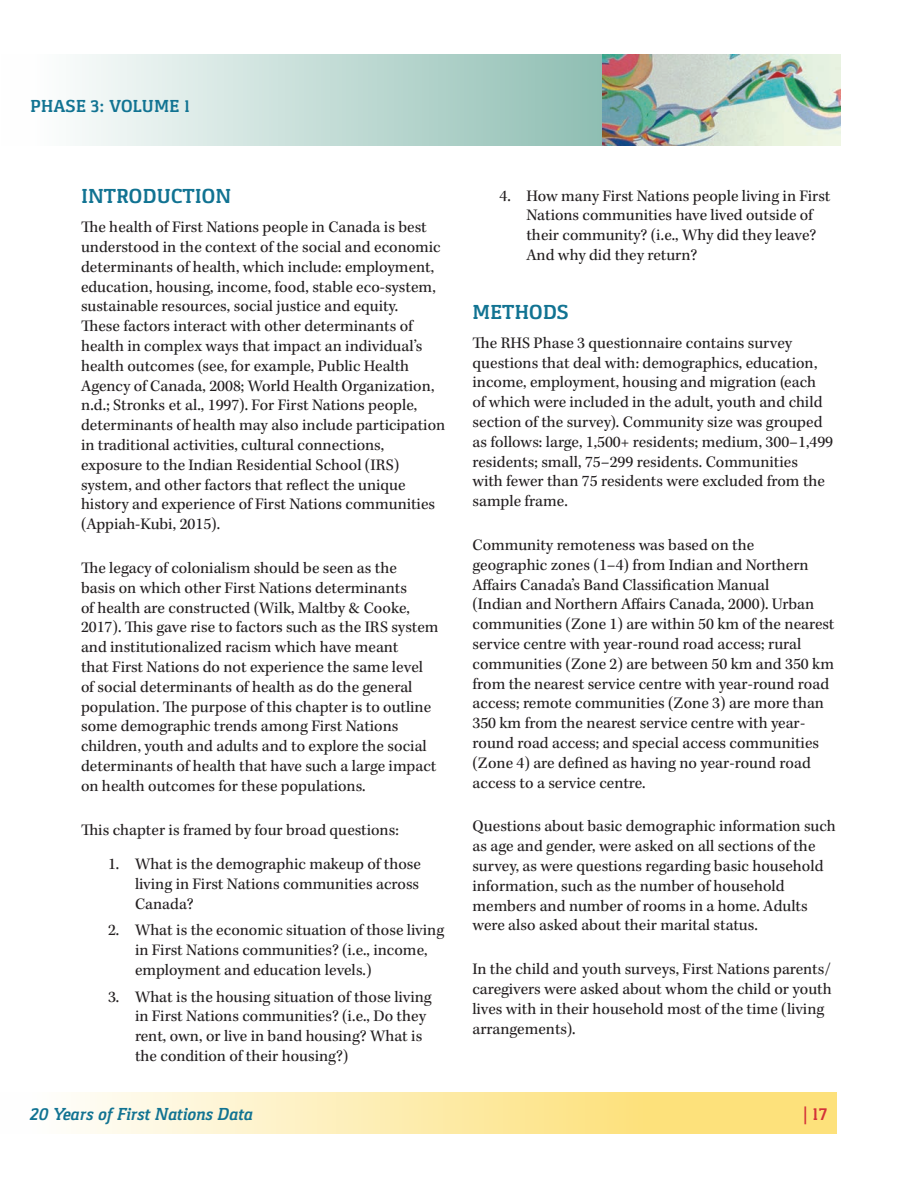
<style>
.page{position:relative;width:918px;height:1188px;background:#fff}
.page>*{position:absolute;margin:0;border:0;box-sizing:border-box;transform-origin:0 0}
.FN-Heading_1{font:700 21px "Gaspar";color:#117392}
.t1{font:italic 700 18px "Gaspar";color:#117392}
.t2{font:700 18px "Gaspar";color:#117392}
.t3{font:700 18px "Gaspar";color:#d43238}
.FN-Body{font:16.5px/19.8px "Kepler Std";color:#231f20}
</style>
<div class="page">
<div style="left:1px;top:54px;width:602px;height:92px;background:linear-gradient(to right,#fff,#8fbeb3)"></div>
<img style="left:603px;top:54px;width:238px;height:92px">
<svg style="left:76px;top:1093px;width:761px;height:41px;background:#fdeba8"></svg>
<p class="t2" style="left:30px;top:96px;width:161px">PHASE 3: VOLUME 1</p>
<p class="FN-Heading_1" style="left:81px;top:184px;width:152px">INTRODUCTION</p>
<p class="FN-Body" style="left:81px;top:218px;width:366px">The health of First Nations people in Canada is best understood in the context of the social and economic determinants of health, which include: employment, education, housing, income, food, stable eco-system, sustainable resources, social justice and equity.<br>These factors interact with other determinants of health in complex ways that impact an individual’s health outcomes (see, for example, Public Health Agency of Canada, 2008; World Health Organization, n.d.; Stronks et al., 1997). For First Nations people, determinants of health may also include participation in traditional activities, cultural connections, exposure to the Indian Residential School (IRS) system, and other factors that reflect the unique history and experience of First Nations communities (Appiah-Kubi, 2015).</p>
<p class="FN-Body" style="left:81px;top:559px;width:359px">The legacy of colonialism should be seen as the<br>basis on which other First Nations determinants<br>of health are constructed (Wilk, Maltby &amp; Cooke, 2017). This gave rise to factors such as the IRS system and institutionalized racism which have meant<br>that First Nations do not experience the same level of social determinants of health as do the general population. The purpose of this chapter is to outline some demographic trends among First Nations children, youth and adults and to explore the social determinants of health that have such a large impact on health outcomes for these populations.</p>
<p class="FN-Body" style="left:81px;top:820px;width:319px">This chapter is framed by four broad questions:</p>
<p class="FN-Body" style="left:135px;top:855px;width:288px;text-align:justify;text-indent:-27px">1. What is the demographic makeup of those living in First Nations communities across Canada?</p>
<p class="FN-Body" style="left:135px;top:921px;width:311px;text-indent:-27px">2. What is the economic situation of those living in First Nations communities? (i.e., income, employment and education levels.)</p>
<p class="FN-Body" style="left:135px;top:987px;width:298px;text-indent:-27px">3. What is the housing situation of those living in First Nations communities? (i.e., Do they rent, own, or live in band housing? What is the condition of their housing?)</p>
<p class="FN-Body" style="left:526px;top:186px;width:305px;text-indent:-27px">4. How many First Nations people living in First Nations communities have lived outside of their community? (i.e., Why did they leave?<br>And why did they return?</p>
<p class="FN-Heading_1" style="left:472px;top:300px;width:97px">METHODS</p>
<p class="FN-Body" style="left:472px;top:333px;width:362px">The RHS Phase 3 questionnaire contains survey questions that deal with: demographics, education, income, employment, housing and migration (each of which were included in the adult, youth and child section of the survey). Community size was grouped as follows: large, 1,500+ residents; medium, 300–1,499 residents; small, 75–299 residents. Communities<br>with fewer than 75 residents were excluded from the sample frame.</p>
<p class="FN-Body" style="left:472px;top:536px;width:364px">Community remoteness was based on the<br>geographic zones (1–4) from Indian and Northern Affairs Canada’s Band Classification Manual<br>(Indian and Northern Affairs Canada, 2000). Urban communities (Zone 1) are within 50 km of the nearest service centre with year-round road access; rural communities (Zone 2) are between 50 km and 350 km from the nearest service centre with year-round road access; remote communities (Zone 3) are more than 350 km from the nearest service centre with year&shy;round road access; and special access communities (Zone 4) are defined as having no year-round road access to a service centre.</p>
<p class="FN-Body" style="left:472px;top:817px;width:365px">Questions about basic demographic information such as age and gender, were asked on all sections of the survey, as were questions regarding basic household information, such as the number of household members and number of rooms in a home. Adults were also asked about their marital status.</p>
<p class="FN-Body" style="left:472px;top:960px;width:361px">In the child and youth surveys, First Nations parents/ caregivers were asked about whom the child or youth lives with in their household most of the time (living arrangements).</p>
<p class="t1" style="left:30px;top:1104px;width:224px">20 Years of First Nations Data</p>
<p class="t3" style="left:803px;top:1104px;width:26px">| 17</p>
</div>
